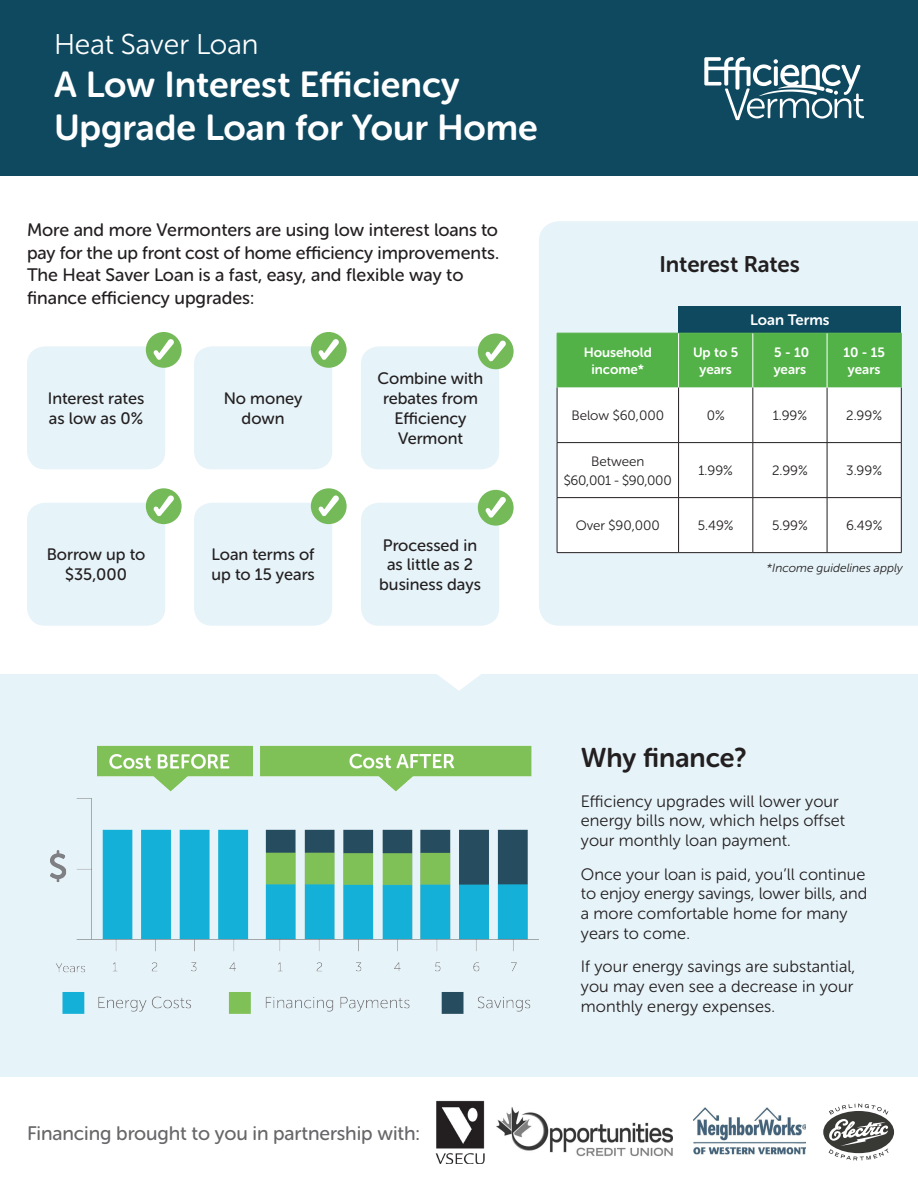
<style>
.page{position:relative;width:918px;height:1188px;background:#fff}
.page>*{position:absolute;margin:0;border:0;box-sizing:border-box;transform-origin:0 0}
.t1{font:36px/43.2px "Museo Sans Rounded 700";color:#fff}
.t2{font:28.5px "Museo Sans Rounded 300";color:#fff}
.t3{font:27px "Museo Sans Rounded 700";color:#231f20}
.t4{font:22.5px "Museo Sans Rounded 700";letter-spacing:-.005em;color:#231f20}
.t5{font:19.5px "Museo Sans Rounded 500";letter-spacing:-.005em;color:#67676a}
.t6{font:18px/22.5px "Museo Sans Rounded 500";color:#231f20}
.t7{font:16.5px/19.8px "Museo Sans Rounded 300";letter-spacing:.005em;color:#231f20}
.t8{font:16.5px/19.8px "Museo Sans Rounded 500";color:#231f20;text-align:center}
.t9{font:15px "Museo Sans Rounded 700";color:#fff}
.t10{font:13.5px/18.8px "Museo Sans Rounded 300";color:#231f20;text-align:center}
.t11{font:13.5px/17.2px "Museo Sans Rounded 700";color:#fff;text-align:center}
.t12{font:italic 12px "Museo Sans Rounded 300";color:#231f20}
</style>
<div class="page">
<div style="left:0;top:0;width:918px;height:176px;background:#0e4960"></div>
<div style="left:0;top:674px;width:918px;height:403px;background:#e6f3f9"></div>
<div style="left:539px;top:221px;width:379px;height:405px;background:#e6f3f9"></div>
<img style="left:497px;top:1108px;width:175px;height:49px">
<img style="left:435px;top:1101px;width:49px;height:63px">
<svg style="left:704px;top:57px;width:160px;height:63px"></svg>
<svg style="left:437px;top:674px;width:44px;height:17px"></svg>
<svg style="left:823px;top:1103px;width:72px;height:58px"></svg>
<img style="left:50px;top:745px;width:489px;height:269px">
<div style="left:679px;top:306px;width:222px;height:27px;background:#0e4960"></div>
<div style="left:558px;top:334px;width:343px;height:54px;background:#53b247"></div>
<svg style="left:558px;top:388px;width:343px;height:164px"></svg>
<hr style="left:557px;top:388px;width:1px;height:54px;background:#231f20">
<hr style="left:827px;top:388px;width:1px;height:54px;background:#231f20">
<hr style="left:901px;top:388px;width:1px;height:54px;background:#231f20">
<hr style="left:557px;top:442px;width:122px;height:1px;background:#231f20">
<hr style="left:557px;top:443px;width:1px;height:54px;background:#231f20">
<hr style="left:679px;top:442px;width:74px;height:1px;background:#231f20">
<hr style="left:753px;top:442px;width:74px;height:1px;background:#231f20">
<hr style="left:827px;top:442px;width:75px;height:1px;background:#231f20">
<hr style="left:827px;top:443px;width:1px;height:54px;background:#231f20">
<hr style="left:901px;top:443px;width:1px;height:54px;background:#231f20">
<hr style="left:557px;top:497px;width:122px;height:1px;background:#231f20">
<hr style="left:557px;top:498px;width:1px;height:54px;background:#231f20">
<hr style="left:679px;top:497px;width:74px;height:1px;background:#231f20">
<hr style="left:753px;top:497px;width:74px;height:1px;background:#231f20">
<hr style="left:827px;top:497px;width:75px;height:1px;background:#231f20">
<hr style="left:827px;top:498px;width:1px;height:54px;background:#231f20">
<hr style="left:901px;top:498px;width:1px;height:54px;background:#231f20">
<hr style="left:557px;top:552px;width:122px;height:1px;background:#231f20">
<hr style="left:679px;top:552px;width:74px;height:1px;background:#231f20">
<hr style="left:753px;top:552px;width:74px;height:1px;background:#231f20">
<hr style="left:827px;top:552px;width:75px;height:1px;background:#231f20">
<hr style="left:557px;top:333px;width:122px;height:1px;background:#53b247">
<hr style="left:557px;top:333px;width:1px;height:55px;background:#53b247">
<hr style="left:679px;top:333px;width:74px;height:1px;background:#53b247">
<hr style="left:753px;top:333px;width:74px;height:1px;background:#53b247">
<hr style="left:827px;top:333px;width:75px;height:1px;background:#53b247">
<hr style="left:901px;top:333px;width:1px;height:55px;background:#53b247">
<hr style="left:678px;top:333px;width:1px;height:55px;background:#fff">
<hr style="left:752px;top:333px;width:1px;height:55px;background:#fff">
<hr style="left:678px;top:388px;width:1px;height:54px;background:#231f20">
<hr style="left:753px;top:388px;width:1px;height:54px;background:#231f20">
<hr style="left:678px;top:443px;width:1px;height:54px;background:#231f20">
<hr style="left:753px;top:443px;width:1px;height:54px;background:#231f20">
<hr style="left:678px;top:498px;width:1px;height:54px;background:#231f20">
<hr style="left:753px;top:498px;width:1px;height:54px;background:#231f20">
<hr style="left:827px;top:333px;width:1px;height:55px;background:#fff">
<div style="left:27px;top:346px;width:138px;height:123px;background:#e6f3f9;border-radius:18px"></div>
<div style="left:27px;top:503px;width:138px;height:123px;background:#e6f3f9;border-radius:18px"></div>
<div style="left:194px;top:346px;width:138px;height:123px;background:#e6f3f9;border-radius:18px"></div>
<div style="left:194px;top:503px;width:138px;height:123px;background:#e6f3f9;border-radius:18px"></div>
<div style="left:146px;top:332px;width:36px;height:36px;background:#75ba59;border-radius:50%"></div>
<svg style="left:153px;top:339px;width:21px;height:21px"></svg>
<div style="left:146px;top:488px;width:36px;height:36px;background:#75ba59;border-radius:50%"></div>
<svg style="left:153px;top:495px;width:21px;height:21px"></svg>
<div style="left:311px;top:332px;width:36px;height:36px;background:#75ba59;border-radius:50%"></div>
<svg style="left:318px;top:339px;width:21px;height:21px"></svg>
<div style="left:311px;top:488px;width:36px;height:36px;background:#75ba59;border-radius:50%"></div>
<svg style="left:318px;top:495px;width:21px;height:21px"></svg>
<div style="left:361px;top:346px;width:138px;height:123px;background:#e6f3f9;border-radius:18px"></div>
<div style="left:478px;top:333px;width:36px;height:36px;background:#75ba59;border-radius:50%"></div>
<svg style="left:485px;top:340px;width:21px;height:22px"></svg>
<div style="left:361px;top:503px;width:138px;height:123px;background:#e6f3f9;border-radius:18px"></div>
<div style="left:478px;top:490px;width:36px;height:36px;background:#75ba59;border-radius:50%"></div>
<svg style="left:485px;top:497px;width:21px;height:21px"></svg>
<img style="left:693px;top:1108px;width:113px;height:47px">
<p class="t2" style="left:54px;top:29px;width:206px">Heat Saver Loan</p>
<p class="t1" style="left:54px;top:63px;width:485px">A Low Interest Efficiency<br>Upgrade Loan for Your Home</p>
<p class="t6" style="left:27px;top:219px;width:474px">More and more Vermonters are using low interest loans to pay for the up front cost of home efficiency improvements.<br>The Heat Saver Loan is a fast, easy, and flexible way to finance efficiency upgrades:</p>
<p class="t8" style="left:48px;top:389px;width:98px;text-align:left">Interest rates as low as 0%</p>
<p class="t8" style="left:47px;top:545px;width:100px">Borrow up to $35,000</p>
<p class="t8" style="left:224px;top:389px;width:80px">No money down</p>
<p class="t8" style="left:211px;top:545px;width:105px;text-align:left">Loan terms of up to 15 years</p>
<p class="t8" style="left:378px;top:369px;width:107px">Combine with rebates from<br>Efficiency<br>Vermont</p>
<p class="t8" style="left:379px;top:535px;width:103px">Processed in as little as 2 business days</p>
<p class="t4" style="left:659px;top:252px;width:142px">Interest Rates</p>
<p class="t9" style="left:750px;top:311px;width:81px">Loan Terms</p>
<p class="t11" style="left:584px;top:344px;width:70px">Household income*</p>
<p class="t11" style="left:693px;top:344px;width:47px">Up to 5 years</p>
<p class="t11" style="left:774px;top:344px;width:37px;text-align:left">5 - 10 years</p>
<p class="t11" style="left:843px;top:344px;width:43px">10 - 15 years</p>
<p class="t10" style="left:571px;top:406px;width:94px">Below $60,000</p>
<p class="t10" style="left:707px;top:406px;width:20px">0%</p>
<p class="t10" style="left:773px;top:406px;width:36px">1.99%</p>
<p class="t10" style="left:846px;top:406px;width:37px">2.99%</p>
<p class="t10" style="left:564px;top:452px;width:109px">Between<br>$60,001 - $90,000</p>
<p class="t10" style="left:698px;top:461px;width:36px">1.99%</p>
<p class="t10" style="left:772px;top:461px;width:37px">2.99%</p>
<p class="t10" style="left:846px;top:461px;width:37px">3.99%</p>
<p class="t10" style="left:576px;top:516px;width:86px">Over $90,000</p>
<p class="t10" style="left:698px;top:516px;width:37px">5.49%</p>
<p class="t10" style="left:772px;top:516px;width:37px">5.99%</p>
<p class="t10" style="left:846px;top:516px;width:38px">6.49%</p>
<p class="t12" style="left:767px;top:562px;width:138px">*Income guidelines apply</p>
<p class="t5" style="left:27px;top:1122px;width:395px">Financing brought to you in partnership with:</p>
<p class="t3" style="left:581px;top:743px;width:167px">Why finance?</p>
<p class="t7" style="left:581px;top:791px;width:266px">Efficiency upgrades will lower your energy bills now, which helps offset your monthly loan payment.</p>
<p class="t7" style="left:581px;top:864px;width:288px">Once your loan is paid, you’ll continue to enjoy energy savings, lower bills, and a more comfortable home for many years to come.</p>
<p class="t7" style="left:581px;top:957px;width:276px">If your energy savings are substantial, you may even see a decrease in your monthly energy expenses.</p>
</div>
